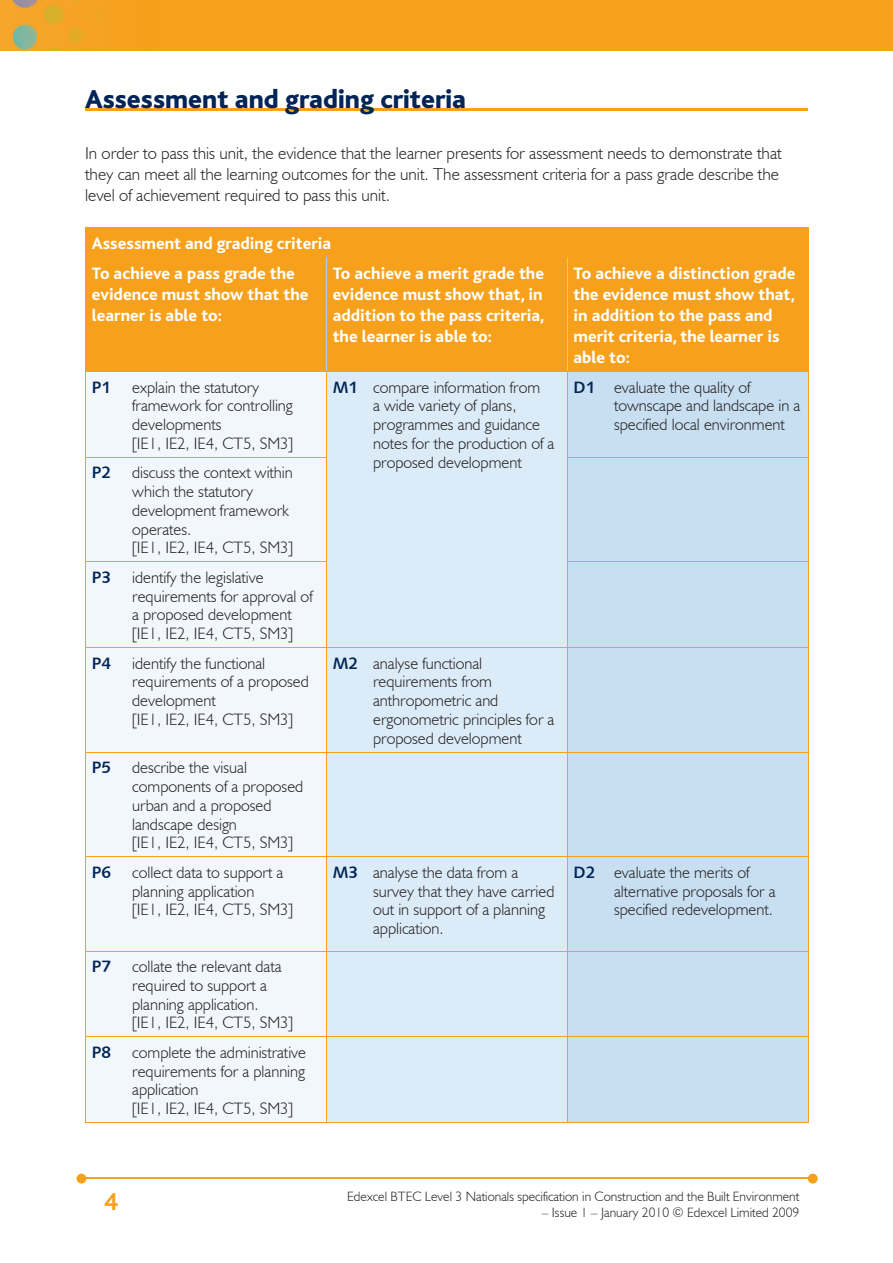
<style>
.page{position:relative;width:893px;height:1263px;background:#fff}
.page>*{position:absolute;margin:0;border:0;box-sizing:border-box;transform-origin:0 0}
.t1{font:800 27px "Bliss";color:#002556}
.t2{font:700 25.5px "Bliss";color:#f6a01b}
.t3{font:800 17.25px/21px "Bliss";color:#fff}
.t4{font:300 17.25px/21px "Humanist 521 BT";color:#231f20}
.t5{font:300 16.5px/18.8px "Humanist 521 BT";color:#231f20}
.t6{font:16.5px "Humanist 531 BT Bold A";color:#002556}
.t7{font:300 13.5px "Humanist 521 BT";color:#231f20}
.s1{font-family:"Humanist 531 BT Bold A";font-weight:400;color:#002556}
</style>
<div class="page">
<img style="left:0;top:0;width:893px;height:51px">
<hr style="left:82px;top:1178px;width:728px;height:1px;background:#f6a01b">
<svg style="left:808px;top:1174px;width:10px;height:9px"></svg>
<svg style="left:77px;top:1174px;width:9px;height:9px"></svg>
<hr style="left:85px;top:108px;width:723px;height:2px;background:#f6a01b">
<div style="left:86px;top:228px;width:722px;height:143px;background:#f6a01b"></div>
<div style="left:86px;top:372px;width:240px;height:750px;background:#f2f7fb"></div>
<div style="left:327px;top:372px;width:240px;height:750px;background:#dbebf7"></div>
<div style="left:568px;top:372px;width:240px;height:750px;background:#c8dff2"></div>
<hr style="left:85px;top:257px;width:241px;height:1px;background:#f6a01b">
<hr style="left:326px;top:257px;width:241px;height:1px;background:#f6a01b">
<hr style="left:567px;top:257px;width:241px;height:1px;background:#f6a01b">
<svg style="left:85px;top:228px;width:1px;height:29px"></svg>
<svg style="left:808px;top:228px;width:1px;height:29px"></svg>
<hr style="left:85px;top:227px;width:241px;height:1px;background:#f6a01b">
<hr style="left:326px;top:227px;width:241px;height:1px;background:#f6a01b">
<hr style="left:567px;top:227px;width:241px;height:1px;background:#f6a01b">
<hr style="left:85px;top:258px;width:1px;height:113px;background:#f6a01b">
<hr style="left:326px;top:258px;width:1px;height:113px;background:#accfed">
<hr style="left:567px;top:258px;width:1px;height:113px;background:#accfed">
<hr style="left:808px;top:258px;width:1px;height:113px;background:#f6a01b">
<hr style="left:85px;top:372px;width:1px;height:85px;background:#f6a01b">
<hr style="left:85px;top:371px;width:241px;height:1px;background:#f6a01b">
<hr style="left:326px;top:372px;width:1px;height:85px;background:#f6a01b">
<hr style="left:326px;top:371px;width:241px;height:1px;background:#f6a01b">
<hr style="left:567px;top:372px;width:1px;height:85px;background:#f6a01b">
<hr style="left:808px;top:372px;width:1px;height:85px;background:#f6a01b">
<hr style="left:567px;top:371px;width:241px;height:1px;background:#f6a01b">
<hr style="left:326px;top:458px;width:1px;height:103px;background:#f6a01b">
<hr style="left:85px;top:458px;width:1px;height:103px;background:#f6a01b">
<hr style="left:85px;top:457px;width:242px;height:1px;background:#f6a01b">
<hr style="left:326px;top:562px;width:1px;height:85px;background:#f6a01b">
<hr style="left:85px;top:562px;width:1px;height:85px;background:#f6a01b">
<hr style="left:85px;top:561px;width:242px;height:1px;background:#f6a01b">
<hr style="left:326px;top:648px;width:1px;height:104px;background:#f6a01b">
<hr style="left:85px;top:648px;width:1px;height:104px;background:#f6a01b">
<hr style="left:85px;top:647px;width:241px;height:1px;background:#f6a01b">
<hr style="left:326px;top:647px;width:241px;height:1px;background:#f6a01b">
<hr style="left:326px;top:753px;width:1px;height:103px;background:#f6a01b">
<hr style="left:85px;top:753px;width:1px;height:103px;background:#f6a01b">
<hr style="left:85px;top:752px;width:241px;height:1px;background:#f6a01b">
<hr style="left:326px;top:752px;width:241px;height:1px;background:#f6a01b">
<hr style="left:326px;top:857px;width:1px;height:94px;background:#f6a01b">
<hr style="left:85px;top:857px;width:1px;height:94px;background:#f6a01b">
<hr style="left:85px;top:856px;width:241px;height:1px;background:#f6a01b">
<hr style="left:326px;top:856px;width:241px;height:1px;background:#f6a01b">
<hr style="left:326px;top:951px;width:1px;height:85px;background:#f6a01b">
<hr style="left:85px;top:951px;width:1px;height:85px;background:#f6a01b">
<hr style="left:85px;top:951px;width:241px;height:1px;background:#f6a01b">
<hr style="left:326px;top:951px;width:241px;height:1px;background:#f6a01b">
<hr style="left:326px;top:1037px;width:1px;height:85px;background:#f6a01b">
<hr style="left:85px;top:1037px;width:1px;height:85px;background:#f6a01b">
<hr style="left:85px;top:1036px;width:241px;height:1px;background:#f6a01b">
<hr style="left:326px;top:1036px;width:241px;height:1px;background:#f6a01b">
<hr style="left:85px;top:1122px;width:241px;height:1px;background:#f6a01b">
<hr style="left:326px;top:1122px;width:241px;height:1px;background:#f6a01b">
<hr style="left:567px;top:562px;width:1px;height:85px;background:#f6a01b">
<hr style="left:567px;top:648px;width:1px;height:104px;background:#f6a01b">
<hr style="left:567px;top:753px;width:1px;height:103px;background:#f6a01b">
<hr style="left:567px;top:857px;width:1px;height:94px;background:#f6a01b">
<hr style="left:567px;top:951px;width:1px;height:85px;background:#f6a01b">
<hr style="left:567px;top:1037px;width:1px;height:85px;background:#f6a01b">
<hr style="left:808px;top:562px;width:1px;height:85px;background:#f6a01b">
<hr style="left:808px;top:648px;width:1px;height:104px;background:#f6a01b">
<hr style="left:808px;top:753px;width:1px;height:103px;background:#f6a01b">
<hr style="left:808px;top:857px;width:1px;height:94px;background:#f6a01b">
<hr style="left:808px;top:951px;width:1px;height:85px;background:#f6a01b">
<hr style="left:808px;top:1037px;width:1px;height:85px;background:#f6a01b">
<hr style="left:567px;top:647px;width:241px;height:1px;background:#f6a01b">
<hr style="left:567px;top:752px;width:241px;height:1px;background:#f6a01b">
<hr style="left:567px;top:856px;width:241px;height:1px;background:#f6a01b">
<hr style="left:567px;top:951px;width:241px;height:1px;background:#f6a01b">
<hr style="left:567px;top:1036px;width:241px;height:1px;background:#f6a01b">
<hr style="left:567px;top:458px;width:1px;height:103px;background:#f6a01b">
<hr style="left:567px;top:457px;width:241px;height:1px;background:#f6a01b">
<hr style="left:808px;top:458px;width:1px;height:103px;background:#f6a01b">
<hr style="left:567px;top:561px;width:241px;height:1px;background:#f6a01b">
<hr style="left:567px;top:1122px;width:241px;height:1px;background:#f6a01b">
<h1 class="t1" style="left:85px;top:85px;width:383px">Assessment and grading criteria</h1>
<p class="t4" style="left:85px;top:142px;width:698px">In order to pass this unit, the evidence that the learner presents for assessment needs to demonstrate that they can meet all the learning outcomes for the unit. The assessment criteria for a pass grade describe the level of achievement required to pass this unit.</p>
<p class="t3" style="left:92px;top:229px;width:241px;line-height:30.2px">Assessment and grading criteria<br>To achieve a pass grade the</p>
<p class="t3" style="left:92px;top:284px;width:218px">evidence must show that the learner is able to:</p>
<p class="t3" style="left:333px;top:263px;width:213px;text-align:justify">To achieve a merit grade the evidence must show that, in addition to the pass criteria, the learner is able to:</p>
<p class="t3" style="left:574px;top:263px;width:224px">To achieve a distinction grade the evidence must show that, in addition to the pass and merit criteria, the learner is able to:</p>
<p class="t6" style="left:92px;top:377px;width:21px">P1</p>
<p class="t5" style="left:132px;top:377px;width:163px">explain the statutory framework for controlling developments<br>[IE1, IE2, IE4, CT5, SM3]</p>
<p class="t5" style="left:373px;top:377px;width:183px;text-indent:-40px"><span class="s1">M1</span> compare information from<br>a wide variety of plans, programmes and guidance notes for the production of a proposed development</p>
<p class="t5" style="left:614px;top:377px;width:188px;text-indent:-40px"><span class="s1">D1</span> evaluate the quality of townscape and landscape in a specified local environment</p>
<p class="t6" style="left:92px;top:462px;width:21px">P2</p>
<p class="t5" style="left:132px;top:463px;width:163px">discuss the context within which the statutory development framework operates.<br>[IE1, IE2, IE4, CT5, SM3]</p>
<p class="t6" style="left:92px;top:567px;width:21px">P3</p>
<p class="t5" style="left:132px;top:568px;width:182px">identify the legislative requirements for approval of a proposed development [IE1, IE2, IE4, CT5, SM3]</p>
<p class="t6" style="left:92px;top:653px;width:21px">P4</p>
<p class="t5" style="left:132px;top:653px;width:178px">identify the functional requirements of a proposed development<br>[IE1, IE2, IE4, CT5, SM3]</p>
<p class="t5" style="left:373px;top:653px;width:183px;text-indent:-40px"><span class="s1">M2</span> analyse functional requirements from anthropometric and ergonometric principles for a proposed development</p>
<p class="t6" style="left:92px;top:757px;width:21px">P5</p>
<p class="t5" style="left:132px;top:758px;width:173px">describe the visual components of a proposed urban and a proposed landscape design<br>[IE1, IE2, IE4, CT5, SM3]</p>
<p class="t6" style="left:92px;top:862px;width:21px">P6</p>
<p class="t5" style="left:132px;top:862px;width:163px">collect data to support a planning application<br>[IE1, IE2, IE4, CT5, SM3]</p>
<p class="t5" style="left:373px;top:862px;width:183px;text-indent:-40px"><span class="s1">M3</span> analyse the data from a survey that they have carried out in support of a planning application.</p>
<p class="t5" style="left:614px;top:862px;width:163px;text-indent:-40px"><span class="s1">D2</span> evaluate the merits of alternative proposals for a specified redevelopment.</p>
<p class="t6" style="left:92px;top:956px;width:21px">P7</p>
<p class="t5" style="left:132px;top:957px;width:163px">collate the relevant data required to support a planning application.<br>[IE1, IE2, IE4, CT5, SM3]</p>
<p class="t6" style="left:92px;top:1042px;width:21px">P8</p>
<p class="t5" style="left:132px;top:1043px;width:175px">complete the administrative requirements for a planning application<br>[IE1, IE2, IE4, CT5, SM3]</p>
<h2 class="t2" style="left:104px;top:1189px;width:15px">4</h2>
<p class="t7" style="left:347px;top:1188px;width:454px">Edexcel BTEC Level 3 Nationals specification in Construction and the Built Environment</p>
<p class="t7" style="left:542px;top:1204px;width:259px">– Issue 1 – January 2010 © Edexcel Limited 2009</p>
</div>
